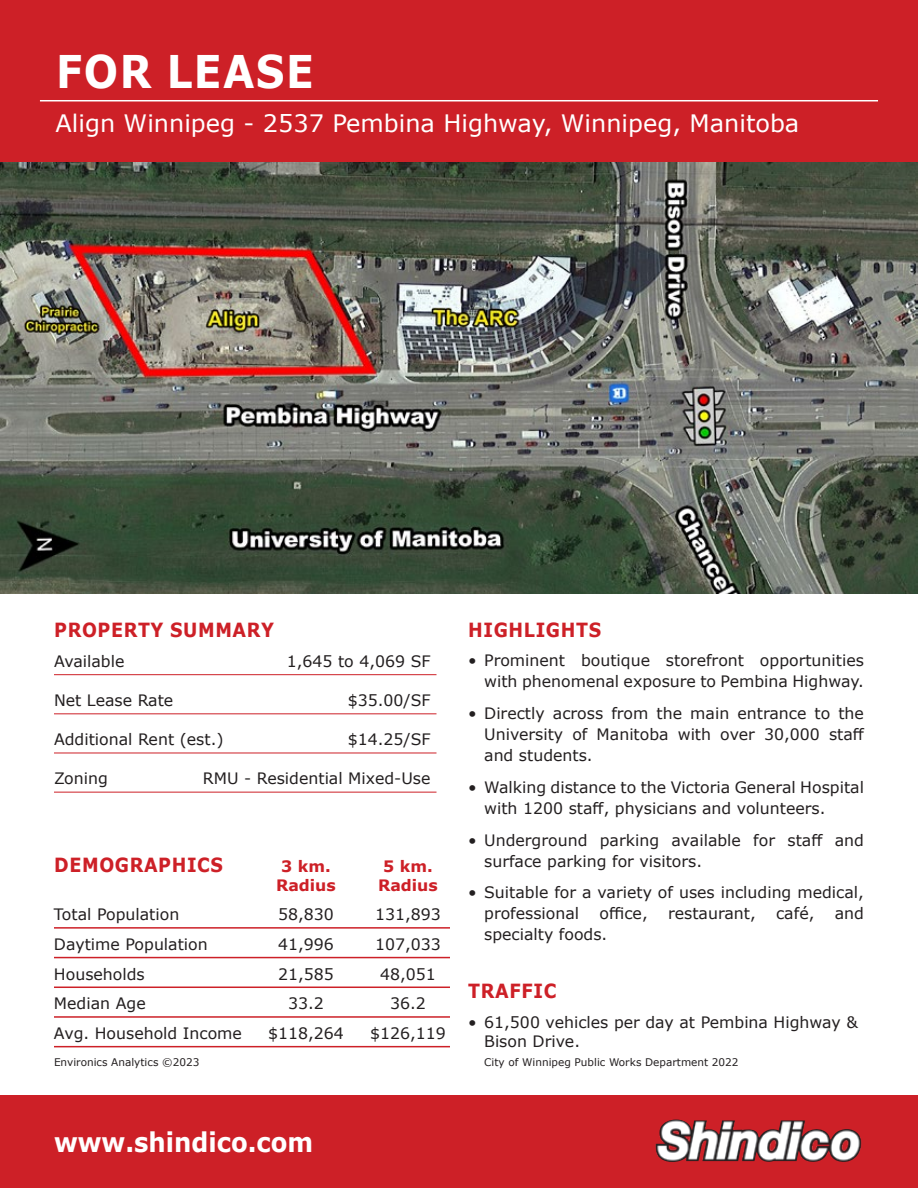
<style>
.page{position:relative;width:918px;height:1188px;background:#fff}
.page>*{position:absolute;margin:0;border:0;box-sizing:border-box;transform-origin:0 0}
.t1{font:700 45px "Verdana";letter-spacing:.035em;color:#fff;scale:.9 1}
.t2{font:700 27px "Verdana";color:#fff;scale:.9 1}
.t3{font:24px "Verdana";color:#fff}
.t4{font:700 19.5px "Verdana";letter-spacing:.035em;color:#cd2027;scale:.9 1}
.t5{font:15.75px/21px "Verdana";color:#231f20}
.t6{font:700 15.75px "Verdana";color:#cd2027}
.t7{font:10.5px "Verdana";color:#231f20}
</style>
<div class="page">
<div style="left:0;top:0;width:918px;height:162px;background:#cd2027"></div>
<div style="left:0;top:1096px;width:918px;height:92px;background:#cd2027"></div>
<img style="left:655px;top:1120px;width:207px;height:42px">
<hr style="left:40px;top:100px;width:838px;height:1px;background:#fff">
<img style="left:0;top:162px;width:918px;height:432px">
<hr style="left:54px;top:674px;width:382px;height:1px;background:#cd2027">
<hr style="left:54px;top:714px;width:382px;height:1px;background:#cd2027">
<hr style="left:54px;top:753px;width:382px;height:1px;background:#cd2027">
<hr style="left:54px;top:792px;width:382px;height:1px;background:#cd2027">
<hr style="left:54px;top:927px;width:396px;height:2px;background:#cd2027">
<hr style="left:54px;top:957px;width:396px;height:1px;background:#cd2027">
<hr style="left:54px;top:987px;width:396px;height:1px;background:#cd2027">
<hr style="left:54px;top:1016px;width:396px;height:2px;background:#cd2027">
<hr style="left:54px;top:1046px;width:396px;height:1px;background:#cd2027">
<h1 class="t1" style="left:56px;top:40px;width:288px">FOR LEASE</h1>
<h3 class="t3" style="left:56px;top:107px;width:745px">Align Winnipeg - 2537 Pembina Highway, Winnipeg, Manitoba</h3>
<p class="t4" style="left:54px;top:616px;width:246px">PROPERTY SUMMARY</p>
<p class="t5" style="left:54px;top:651px;width:72px">Available</p>
<p class="t5" style="left:287px;top:651px;width:145px">1,645 to 4,069 SF</p>
<p class="t5" style="left:54px;top:690px;width:121px">Net Lease Rate</p>
<p class="t5" style="left:348px;top:690px;width:84px">$35.00/SF</p>
<p class="t5" style="left:54px;top:729px;width:171px">Additional Rent (est.)</p>
<p class="t5" style="left:348px;top:729px;width:84px">$14.25/SF</p>
<p class="t5" style="left:54px;top:768px;width:55px">Zoning</p>
<p class="t5" style="left:203px;top:768px;width:229px">RMU - Residential Mixed-Use</p>
<p class="t4" style="left:54px;top:851px;width:189px">DEMOGRAPHICS</p>
<p class="t6" style="left:281px;top:855px;width:51px">3 km.</p>
<p class="t6" style="left:383px;top:855px;width:51px">5 km.</p>
<p class="t6" style="left:276px;top:874px;width:61px">Radius</p>
<p class="t6" style="left:378px;top:874px;width:61px">Radius</p>
<p class="t5" style="left:54px;top:904px;width:127px">Total Population</p>
<p class="t5" style="left:278px;top:904px;width:57px">58,830</p>
<p class="t5" style="left:375px;top:904px;width:67px">131,893</p>
<p class="t5" style="left:54px;top:934px;width:155px">Daytime Population</p>
<p class="t5" style="left:278px;top:934px;width:57px">41,996</p>
<p class="t5" style="left:375px;top:934px;width:67px">107,033</p>
<p class="t5" style="left:54px;top:963px;width:92px">Households</p>
<p class="t5" style="left:278px;top:963px;width:57px">21,585</p>
<p class="t5" style="left:380px;top:963px;width:57px">48,051</p>
<p class="t5" style="left:54px;top:993px;width:93px">Median Age</p>
<p class="t5" style="left:288px;top:993px;width:37px">33.2</p>
<p class="t5" style="left:390px;top:993px;width:37px">36.2</p>
<p class="t5" style="left:54px;top:1023px;width:190px">Avg. Household Income</p>
<p class="t5" style="left:268px;top:1023px;width:77px">$118,264</p>
<p class="t5" style="left:370px;top:1023px;width:77px">$126,119</p>
<p class="t7" style="left:54px;top:1055px;width:147px">Environics Analytics ©2023</p>
<p class="t4" style="left:468px;top:616px;width:149px">HIGHLIGHTS</p>
<p class="t5" style="left:468px;top:650px;width:398px;text-align:right">• Prominent boutique storefront opportunities with phenomenal exposure to Pembina Highway.</p>
<p class="t5" style="left:484px;top:703px;width:382px;text-align:justify;text-indent:-16px">• Directly across from the main entrance to the University of Manitoba with over 30,000 staff and students.</p>
<p class="t5" style="left:484px;top:776px;width:381px;text-indent:-16px">• Walking distance to the Victoria General Hospital with 1200 staff, physicians and volunteers.</p>
<p class="t5" style="left:484px;top:829px;width:381px;text-indent:-16px">• Underground parking available for staff and surface parking for visitors.</p>
<p class="t5" style="left:484px;top:882px;width:381px;text-indent:-16px">• Suitable for a variety of uses including medical, professional</p>
<p class="t5" style="left:600px;top:903px;width:50px">office,</p>
<p class="t5" style="left:668px;top:903px;width:89px">restaurant,</p>
<p class="t5" style="left:776px;top:903px;width:40px">café,</p>
<p class="t5" style="left:835px;top:903px;width:31px">and</p>
<p class="t5" style="left:484px;top:924px;width:125px">specialty foods.</p>
<p class="t4" style="left:468px;top:977px;width:99px">TRAFFIC</p>
<p class="t5" style="left:484px;top:1013px;width:375px;line-height:18.9px;text-indent:-16px">• 61,500 vehicles per day at Pembina Highway &amp;<br>Bison Drive.</p>
<p class="t7" style="left:484px;top:1055px;width:256px">City of Winnipeg Public Works Department 2022</p>
<h2 class="t2" style="left:54px;top:1123px;width:289px">www.shindico.com</h2>
</div>
